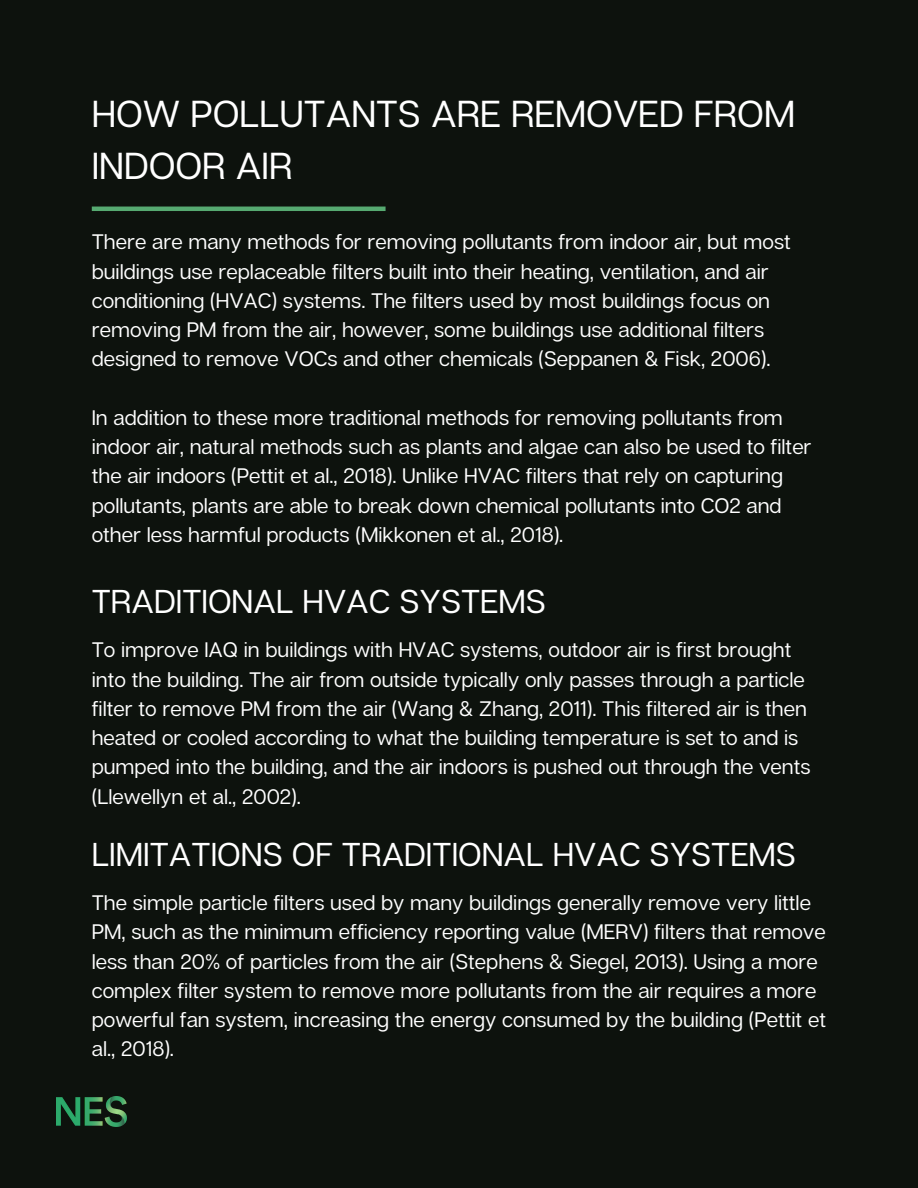
<style>
.page{position:relative;width:918px;height:1188px;background:#0d120d}
.page>*{position:absolute;margin:0;border:0;box-sizing:border-box;transform-origin:0 0}
.t1{font:37.5px/51.8px "Articulat CF";color:#fff}
.t2{font:33px "Articulat CF";color:#fff}
.t3{font:21px/29.2px "Articulat CF";color:#fff}
</style>
<div class="page">
<hr style="left:92px;top:207px;width:294px;height:4px;background:#56aa71">
<img style="left:57px;top:1096px;width:70px;height:31px">
<p class="t1" style="left:92px;top:87px;width:705px">HOW POLLUTANTS ARE REMOVED FROM<br>INDOOR AIR</p>
<p class="t3" style="left:92px;top:227px;width:701px">There are many methods for removing pollutants from indoor air, but most buildings use replaceable filters built into their heating, ventilation, and air conditioning (HVAC) systems. The filters used by most buildings focus on removing PM from the air, however, some buildings use additional filters designed to remove VOCs and other chemicals (Seppanen &amp; Fisk, 2006).</p>
<p class="t3" style="left:92px;top:402px;width:721px">In addition to these more traditional methods for removing pollutants from indoor air, natural methods such as plants and algae can also be used to filter the air indoors (Pettit et al., 2018). Unlike HVAC filters that rely on capturing pollutants, plants are able to break down chemical pollutants into CO2 and other less harmful products (Mikkonen et al., 2018).</p>
<p class="t2" style="left:92px;top:581px;width:456px">TRADITIONAL HVAC SYSTEMS</p>
<p class="t3" style="left:92px;top:635px;width:720px">To improve IAQ in buildings with HVAC systems, outdoor air is first brought into the building. The air from outside typically only passes through a particle filter to remove PM from the air (Wang &amp; Zhang, 2011). This filtered air is then heated or cooled according to what the building temperature is set to and is pumped into the building, and the air indoors is pushed out through the vents (Llewellyn et al., 2002).</p>
<p class="t2" style="left:92px;top:834px;width:706px">LIMITATIONS OF TRADITIONAL HVAC SYSTEMS</p>
<p class="t3" style="left:92px;top:888px;width:736px">The simple particle filters used by many buildings generally remove very little PM, such as the minimum efficiency reporting value (MERV) filters that remove less than 20% of particles from the air (Stephens &amp; Siegel, 2013). Using a more complex filter system to remove more pollutants from the air requires a more powerful fan system, increasing the energy consumed by the building (Pettit et al., 2018).</p>
</div>
